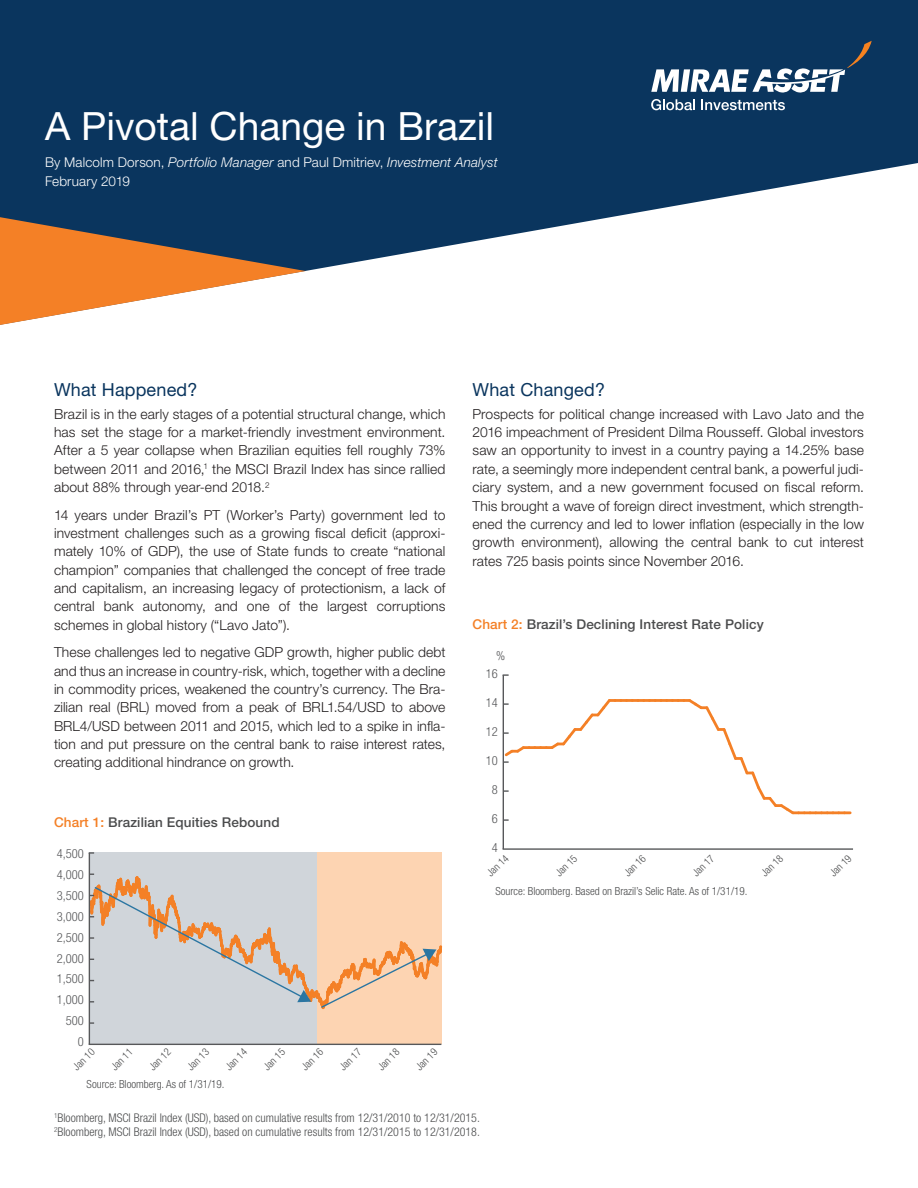
<style>
.page{position:relative;width:918px;height:1188px;background:#fff}
.page>*{position:absolute;margin:0;border:0;box-sizing:border-box;transform-origin:0 0}
.t1{font:39px "Helvetica Neue LT Std";color:#fff}
.subheads{font:18px "Helvetica Neue";letter-spacing:.01em;color:#0a355e}
.first_para{font:300 13.8px/18.5px "Helvetica Neue LT Std";letter-spacing:.01em;color:#231f20;text-align:justify}
.text{font:300 13.8px/18.3px "Helvetica Neue LT Std";letter-spacing:.005em;color:#231f20;text-align:justify}
.chart_heads{font:500 13.5px "Helvetica Neue LT Std";letter-spacing:.01em;color:#4b4c4d}
.intro_text{font:italic 300 13.5px "Helvetica Neue LT Std";letter-spacing:.01em;color:#fff}
.intro_text-2{font:300 13.5px "Helvetica Neue LT Std";letter-spacing:.01em;color:#fff}
.t2{font:300 condensed 12.6px "Helvetica Neue LT Std";color:#57585a}
.footnotes{font:300 condensed 12px "Helvetica Neue LT Std";color:#4b4c4d}
.t3{font:300 condensed 11.1px "Helvetica Neue";color:#4b4c4d}
.t4{font:300 condensed 10.5px "Helvetica Neue";color:#4b4c4d}
.s1{font-style:normal}
.s2{color:#f48026}
</style>
<div class="page">
<hr style="left:503px;top:848px;width:350px;height:2px;background:#57585a">
<hr style="left:503px;top:675px;width:1px;height:174px;background:#57585a">
<svg style="left:502px;top:697px;width:348px;height:124px"></svg>
<div style="left:89px;top:853px;width:235px;height:191px;background:#d0d5da"></div>
<div style="left:317px;top:853px;width:125px;height:191px;background:#fdd4b2"></div>
<hr style="left:89px;top:1044px;width:352px;height:1px;background:#57585a">
<hr style="left:89px;top:853px;width:1px;height:191px;background:#57585a">
<svg style="left:90px;top:874px;width:352px;height:135px"></svg>
<svg style="left:0;top:0;width:918px;height:271px;fill:#0a355e"></svg>
<svg style="left:0;top:217px;width:306px;height:108px"></svg>
<svg style="left:651px;top:99px;width:44px;height:11px"></svg>
<svg style="left:701px;top:99px;width:84px;height:11px"></svg>
<svg style="left:651px;top:41px;width:221px;height:52px"></svg>
<p class="t1" style="left:45px;top:103px;width:451px">A Pivotal Change in Brazil</p>
<p class="intro_text" style="left:45px;top:154px;width:454px"><span class="s1">By Malcolm Dorson,</span> Portfolio Manager <span class="s1">and Paul Dmitriev,</span> Investment Analyst</p>
<p class="intro_text-2" style="left:45px;top:173px;width:87px">February 2019</p>
<p class="subheads" style="left:54px;top:379px;width:145px">What Happened?</p>
<p class="first_para" style="left:54px;top:404px;width:393px">Brazil is in the early stages of a potential structural change, which has set the stage for a market-friendly investment environment.<br>After a 5 year collapse when Brazilian equities fell roughly 73% between 2011 and 2016,<sup>1</sup> the MSCI Brazil Index has since rallied about 88% through year-end 2018.<sup>2</sup></p>
<p class="text" style="left:54px;top:505px;width:393px">14 years under Brazil’s PT (Worker’s Party) government led to investment challenges such as a growing fiscal deficit (approxi&shy;mately 10% of GDP), the use of State funds to create “national champion” companies that challenged the concept of free trade and capitalism, an increasing legacy of protectionism, a lack of central bank autonomy, and one of the largest corruptions schemes in global history (“Lavo Jato”).</p>
<p class="text" style="left:54px;top:643px;width:393px">These challenges led to negative GDP growth, higher public debt and thus an increase in country-risk, which, together with a decline in commodity prices, weakened the country’s currency. The Bra&shy;zilian real (BRL) moved from a peak of BRL1.54/USD to above BRL4/USD between 2011 and 2015, which led to a spike in infla&shy;tion and put pressure on the central bank to raise interest rates, creating additional hindrance on growth.</p>
<p class="chart_heads" style="left:54px;top:814px;width:227px"><span class="s2">Chart 1:</span> Brazilian Equities Rebound</p>
<p class="t2" style="left:57px;top:846px;width:29px">4,500</p>
<p class="t2" style="left:57px;top:867px;width:29px">4,000</p>
<p class="t2" style="left:57px;top:888px;width:29px">3,500</p>
<p class="t2" style="left:57px;top:909px;width:29px">3,000</p>
<p class="t2" style="left:57px;top:930px;width:29px">2,500</p>
<p class="t2" style="left:57px;top:951px;width:29px">2,000</p>
<p class="t2" style="left:57px;top:972px;width:29px">1,500</p>
<p class="t2" style="left:57px;top:993px;width:29px">1,000</p>
<p class="t2" style="left:66px;top:1014px;width:20px">500</p>
<p class="t2" style="left:78px;top:1035px;width:8px">0</p>
<p class="t4" style="left:70px;top:1064px;width:27px;rotate:-45deg">Jan 10</p>
<p class="t4" style="left:109px;top:1064px;width:27px;rotate:-45deg">Jan 11</p>
<p class="t4" style="left:147px;top:1064px;width:27px;rotate:-45deg">Jan 12</p>
<p class="t4" style="left:185px;top:1064px;width:27px;rotate:-45deg">Jan 13</p>
<p class="t4" style="left:223px;top:1064px;width:27px;rotate:-45deg">Jan 14</p>
<p class="t4" style="left:261px;top:1064px;width:27px;rotate:-45deg">Jan 15</p>
<p class="t4" style="left:299px;top:1064px;width:27px;rotate:-45deg">Jan 16</p>
<p class="t4" style="left:337px;top:1064px;width:27px;rotate:-45deg">Jan 17</p>
<p class="t4" style="left:375px;top:1064px;width:27px;rotate:-45deg">Jan 18</p>
<p class="t4" style="left:413px;top:1064px;width:27px;rotate:-45deg">Jan 19</p>
<p class="t3" style="left:87px;top:1078px;width:139px">Source: Bloomberg. As of 1/31/19.</p>
<p class="subheads" style="left:472px;top:379px;width:134px">What Changed?</p>
<p class="first_para" style="left:472px;top:404px;width:393px">Prospects for political change increased with Lavo Jato and the 2016 impeachment of President Dilma Rousseff. Global investors saw an opportunity to invest in a country paying a 14.25% base rate, a seemingly more independent central bank, a powerful judi&shy;ciary system, and a new government focused on fiscal reform.<br>This brought a wave of foreign direct investment, which strength&shy;ened the currency and led to lower inflation (especially in the low growth environment), allowing the central bank to cut interest rates 725 basis points since November 2016.</p>
<p class="chart_heads" style="left:472px;top:616px;width:293px"><span class="s2">Chart 2:</span> Brazil’s Declining Interest Rate Policy</p>
<p class="t2" style="left:496px;top:648px;width:11px">%</p>
<p class="t2" style="left:486px;top:667px;width:14px">16</p>
<p class="t2" style="left:486px;top:696px;width:14px">14</p>
<p class="t2" style="left:486px;top:725px;width:14px">12</p>
<p class="t2" style="left:486px;top:754px;width:14px">10</p>
<p class="t2" style="left:492px;top:783px;width:8px">8</p>
<p class="t2" style="left:492px;top:812px;width:8px">6</p>
<p class="t2" style="left:492px;top:841px;width:8px">4</p>
<p class="t4" style="left:484px;top:870px;width:27px;rotate:-45deg">Jan 14</p>
<p class="t4" style="left:553px;top:870px;width:27px;rotate:-45deg">Jan 15</p>
<p class="t4" style="left:622px;top:870px;width:27px;rotate:-45deg">Jan 16</p>
<p class="t4" style="left:690px;top:870px;width:27px;rotate:-45deg">Jan 17</p>
<p class="t4" style="left:759px;top:870px;width:27px;rotate:-45deg">Jan 18</p>
<p class="t4" style="left:827px;top:870px;width:27px;rotate:-45deg">Jan 19</p>
<p class="t3" style="left:495px;top:885px;width:254px">Source: Bloomberg. Based on Brazil’s Selic Rate. As of 1/31/19.</p>
<p class="footnotes" style="left:54px;top:1111px;width:427px"><sup>1</sup>Bloomberg, MSCI Brazil Index (USD), based on cumulative results from 12/31/2010 to 12/31/2015.</p>
<p class="footnotes" style="left:54px;top:1125px;width:427px"><sup>2</sup>Bloomberg, MSCI Brazil Index (USD), based on cumulative results from 12/31/2015 to 12/31/2018.</p>
</div>
